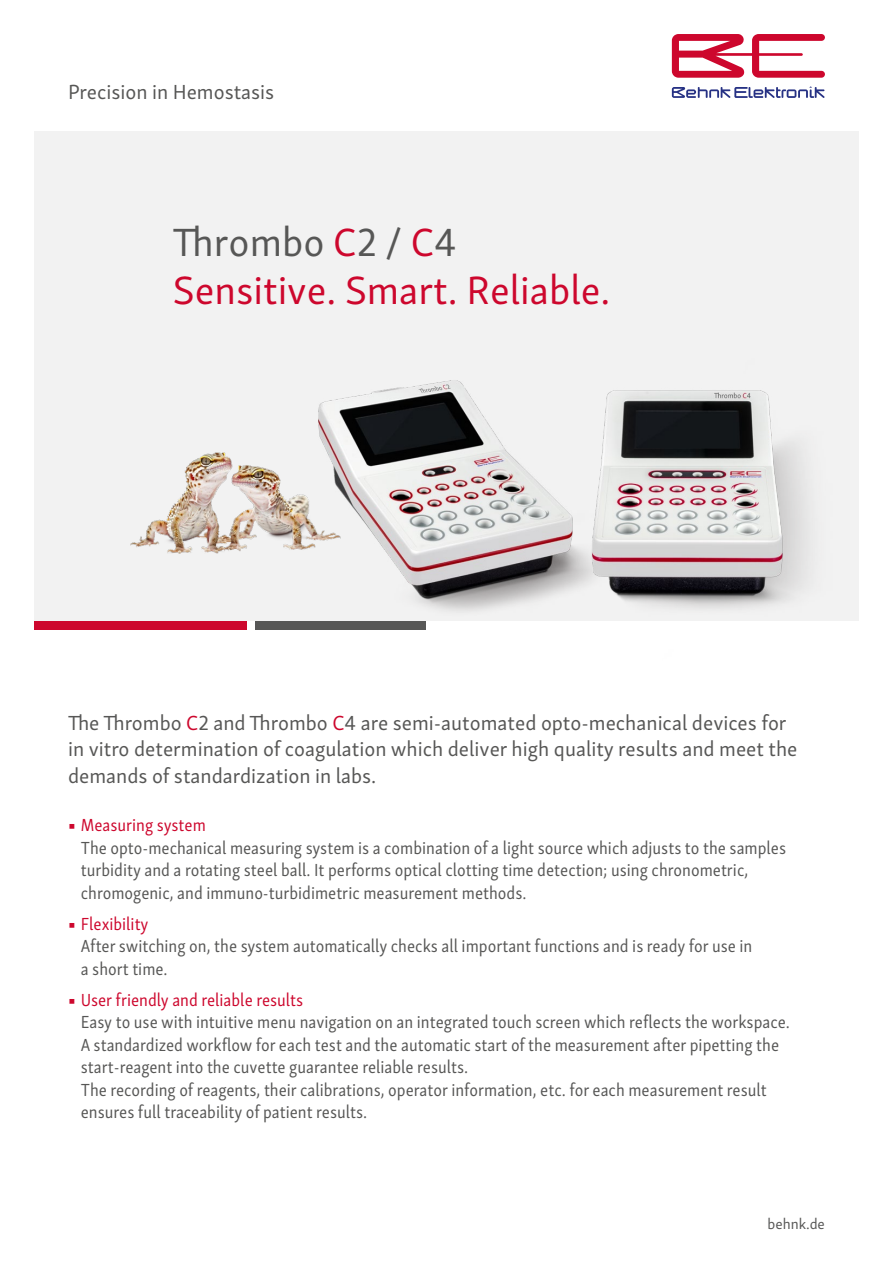
<style>
.page{position:relative;width:893px;height:1263px;background:#fff}
.page>*{position:absolute;margin:0;border:0;box-sizing:border-box;transform-origin:0 0}
.t1{font:40.5px/48.6px "Skolar Sans Latn";color:#cd072d}
.t2{font:21px/26.2px "Skolar Sans Latn";color:#575756}
.t3{font:18px/22.5px "Skolar Sans Latn Cn";color:#575756}
.t4{font:18px "Skolar Sans Latn Cn";color:#cd072d}
.t5{font:15px "Skolar Sans Latn";color:#575756}
.s1{color:#575756}
.s2{color:#cd072d}
</style>
<div class="page">
<div style="left:34px;top:132px;width:825px;height:489px;background:#f2f2f2"></div>
<img style="left:207px;top:380px;width:321px;height:250px">
<img style="left:130px;top:452px;width:211px;height:103px">
<div style="left:255px;top:621px;width:170px;height:8px;background:#575756"></div>
<div style="left:34px;top:621px;width:213px;height:8px;background:#cd072d"></div>
<svg style="left:672px;top:34px;width:153px;height:44px"></svg>
<svg style="left:672px;top:87px;width:153px;height:11px"></svg>
<img style="left:528px;top:390px;width:281px;height:219px">
<p class="t2" style="left:68px;top:77px;width:208px">Precision in Hemostasis</p>
<h1 class="t1" style="left:173px;top:214px;width:439px"><span class="s1">Thrombo</span> C<span class="s1">2 /</span> C<span class="s1">4<br></span>Sensitive. Smart. Reliable.</h1>
<p class="t2" style="left:68px;top:708px;width:731px">The Thrombo <span class="s2">C</span>2 and Thrombo <span class="s2">C</span>4 are semi-automated opto-mechanical devices for in vitro determination of coagulation which deliver high quality results and meet the demands of standardization in labs.</p>
<p class="t4" style="left:68px;top:811px;width:139px">■ Measuring system</p>
<p class="t3" style="left:81px;top:835px;width:707px">The opto-mechanical measuring system is a combination of a light source which adjusts to the samples turbidity and a rotating steel ball. It performs optical clotting time detection; using chronometric, chromogenic, and immuno-turbidimetric measurement methods.</p>
<p class="t4" style="left:68px;top:910px;width:82px">■ Flexibility</p>
<p class="t3" style="left:81px;top:933px;width:673px">After switching on, the system automatically checks all important functions and is ready for use in a short time.</p>
<p class="t4" style="left:68px;top:986px;width:237px">■ User friendly and reliable results</p>
<p class="t3" style="left:81px;top:1009px;width:711px">Easy to use with intuitive menu navigation on an integrated touch screen which reflects the workspace.<br>A standardized workflow for each test and the automatic start of the measurement after pipetting the start-reagent into the cuvette guarantee reliable results.<br>The recording of reagents, their calibrations, operator information, etc. for each measurement result ensures full traceability of patient results.</p>
<p class="t5" style="left:767px;top:1212px;width:59px">behnk.de</p>
</div>
